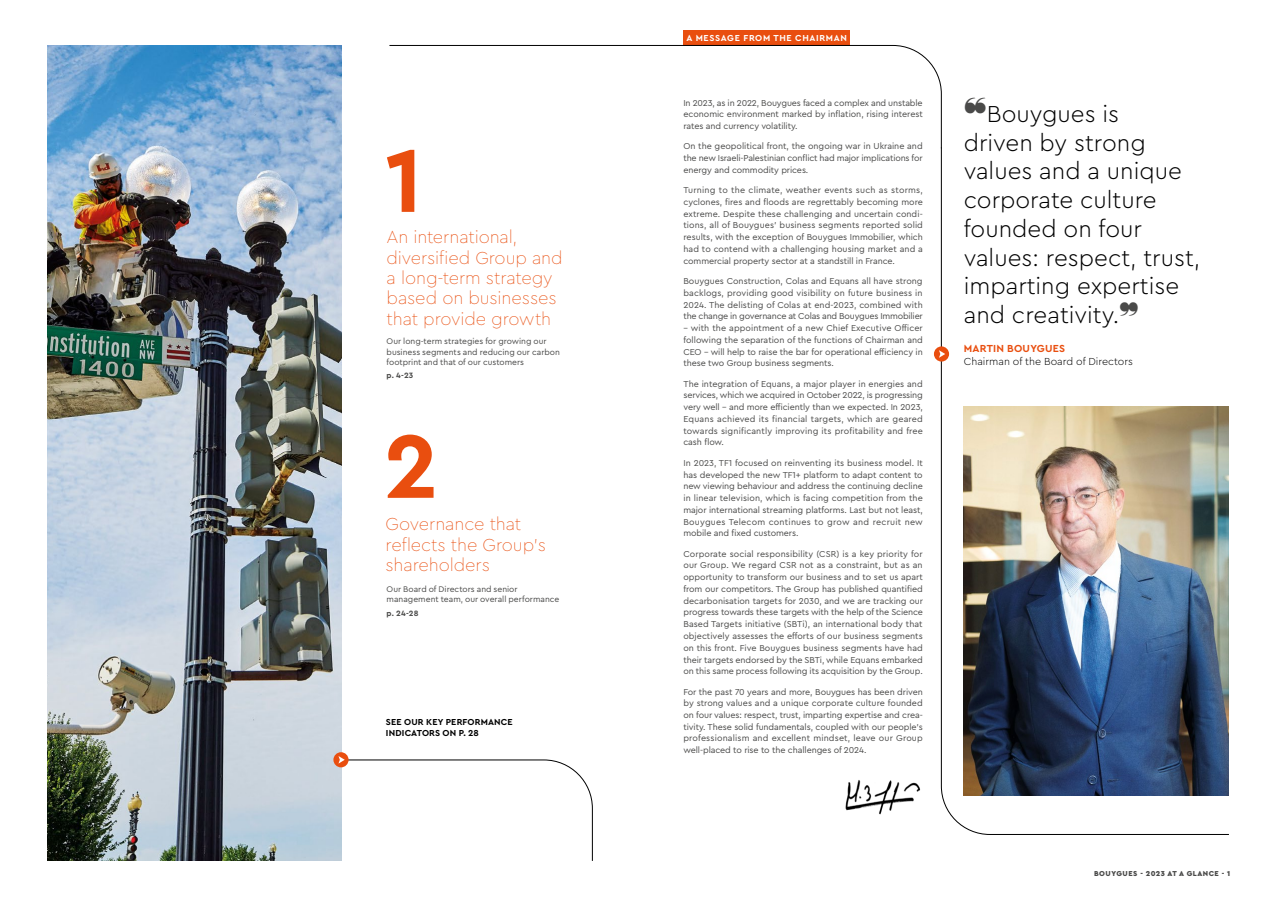
<style>
.page{position:relative;width:1276px;height:900px;background:#fff}
.page>*{position:absolute;margin:0;border:0;box-sizing:border-box;transform-origin:0 0}
.t1{font:700 94px "Cera PRO";color:#e94e0f}
.t2{font:300 24.12px/28.8px "Cera PRO";color:#000}
.t3{font:100 18.12px/20.4px "Cera PRO";letter-spacing:-.005em;color:#e94e0f}
.t4{font:300 10.75px/12.9px "Cera PRO";color:#000}
.t5{font:700 9.12px/10.9px "Cera PRO";letter-spacing:.02em;color:#000}
.t6{font:700 9.12px "Cera PRO";letter-spacing:.07em;color:#fff}
.t7{font:9px/11.8px "Cera PRO";letter-spacing:-.01em;color:#4a4a49;text-align:justify}
.t8{font:8.5px/10.1px "Cera PRO";color:#4a4a49}
.t9{font:700 8.12px "Cera PRO";color:#4a4a49}
.t10{font:900 7.5px "Cera PRO";letter-spacing:.07em;color:#4a4a49}
.s1{color:#4a4a49}
.s2{font-weight:700;color:#e94e0f}
</style>
<div class="page">
<div style="left:683px;top:30px;width:167px;height:15px;background:#e94e0f"></div>
<img style="left:845px;top:780px;width:76px;height:35px">
<svg style="left:389px;top:45px;width:552px;height:104px"></svg>
<img style="left:47px;top:45px;width:294px;height:816px">
<img style="left:941px;top:147px;width:288px;height:688px">
<div style="left:333px;top:752px;width:15px;height:15px;background:#e94e0f;border-radius:50%"></div>
<svg style="left:338px;top:756px;width:255px;height:105px"></svg>
<div style="left:934px;top:346px;width:15px;height:16px;background:#e94e0f;border-radius:50%"></div>
<svg style="left:939px;top:350px;width:6px;height:8px"></svg>
<p class="t1" style="left:385px;top:118px;width:39px">1</p>
<p class="t3" style="left:386px;top:226px;width:178px">An international, diversified Group and a long-term strategy based on businesses that provide growth</p>
<p class="t8" style="left:386px;top:336px;width:175px">Our long-term strategies for growing our business segments and reducing our carbon footprint and that of our customers</p>
<p class="t9" style="left:386px;top:370px;width:28px">p. 4-23</p>
<p class="t1" style="left:383px;top:404px;width:56px">2</p>
<p class="t3" style="left:386px;top:513px;width:162px">Governance that reflects the Group's shareholders</p>
<p class="t8" style="left:386px;top:584px;width:174px">Our Board of Directors and senior management team, our overall performance</p>
<p class="t9" style="left:386px;top:608px;width:33px">p. 24-28</p>
<p class="t5" style="left:386px;top:716px;width:128px">SEE OUR KEY PERFORMANCE<br>INDICATORS ON P. 28</p>
<h2 class="t6" style="left:686px;top:32px;width:162px">A MESSAGE FROM THE CHAIRMAN</h2>
<p class="t7" style="left:683px;top:96px;width:241px">In 2023, as in 2022, Bouygues faced a complex and unstable economic environment marked by inflation, rising interest rates and currency volatility.</p>
<p class="t7" style="left:683px;top:140px;width:241px">On the geopolitical front, the ongoing war in Ukraine and the new Israeli-Palestinian conflict had major implications for energy and commodity prices.</p>
<p class="t7" style="left:683px;top:184px;width:241px">Turning to the climate, weather events such as storms, cyclones, fires and floods are regrettably becoming more extreme. Despite these challenging and uncertain condi&shy;tions, all of Bouygues’ business segments reported solid results, with the exception of Bouygues Immobilier, which had to contend with a challenging housing market and a commercial property sector at a standstill in France.</p>
<p class="t7" style="left:683px;top:275px;width:241px">Bouygues Construction, Colas and Equans all have strong backlogs, providing good visibility on future business in 2024. The delisting of Colas at end-2023, combined with the change in governance at Colas and Bouygues Immobilier</p>
<p class="t7" style="left:683px;top:322px;width:241px">– with the appointment of a new Chief Executive Officer following the separation of the functions of Chairman and CEO – will help to raise the bar for operational efficiency in these two Group business segments.</p>
<p class="t7" style="left:683px;top:377px;width:241px">The integration of Equans, a major player in energies and services, which we acquired in October 2022, is progressing very well – and more efficiently than we expected. In 2023, Equans achieved its financial targets, which are geared towards significantly improving its profitability and free cash flow.</p>
<p class="t7" style="left:683px;top:457px;width:241px">In 2023, TF1 focused on reinventing its business model. It has developed the new TF1+ platform to adapt content to new viewing behaviour and address the continuing decline in linear television, which is facing competition from the major international streaming platforms. Last but not least, Bouygues Telecom continues to grow and recruit new mobile and fixed customers.</p>
<p class="t7" style="left:683px;top:547px;width:241px">Corporate social responsibility (CSR) is a key priority for our Group. We regard CSR not as a constraint, but as an opportunity to transform our business and to set us apart from our competitors. The Group has published quantified decarbonisation targets for 2030, and we are tracking our progress towards these targets with the help of the Science Based Targets initiative (SBTi), an international body that objectively assesses the efforts of our business segments on this front. Five Bouygues business segments have had their targets endorsed by the SBTi, while Equans embarked on this same process following its acquisition by the Group.</p>
<p class="t7" style="left:683px;top:685px;width:241px">For the past 70 years and more, Bouygues has been driven by strong values and a unique corporate culture founded on four values: respect, trust, imparting expertise and crea&shy;tivity. These solid fundamentals, coupled with our people’s professionalism and excellent mindset, leave our Group well-placed to rise to the challenges of 2024.</p>
<p class="t2" style="left:963px;top:98px;width:238px"><span class="s1">❝</span>Bouygues is<br>driven by strong values and a unique corporate culture founded on four values: respect, trust, imparting expertise and creativity.<span class="s1">❞</span></p>
<p class="t4" style="left:963px;top:341px;width:171px"><span class="s2">MARTIN BOUYGUES<br></span>Chairman of the Board of Directors</p>
<p class="t10" style="left:1094px;top:868px;width:138px">BOUYGUES - 2023 AT A GLANCE - 1</p>
</div>
